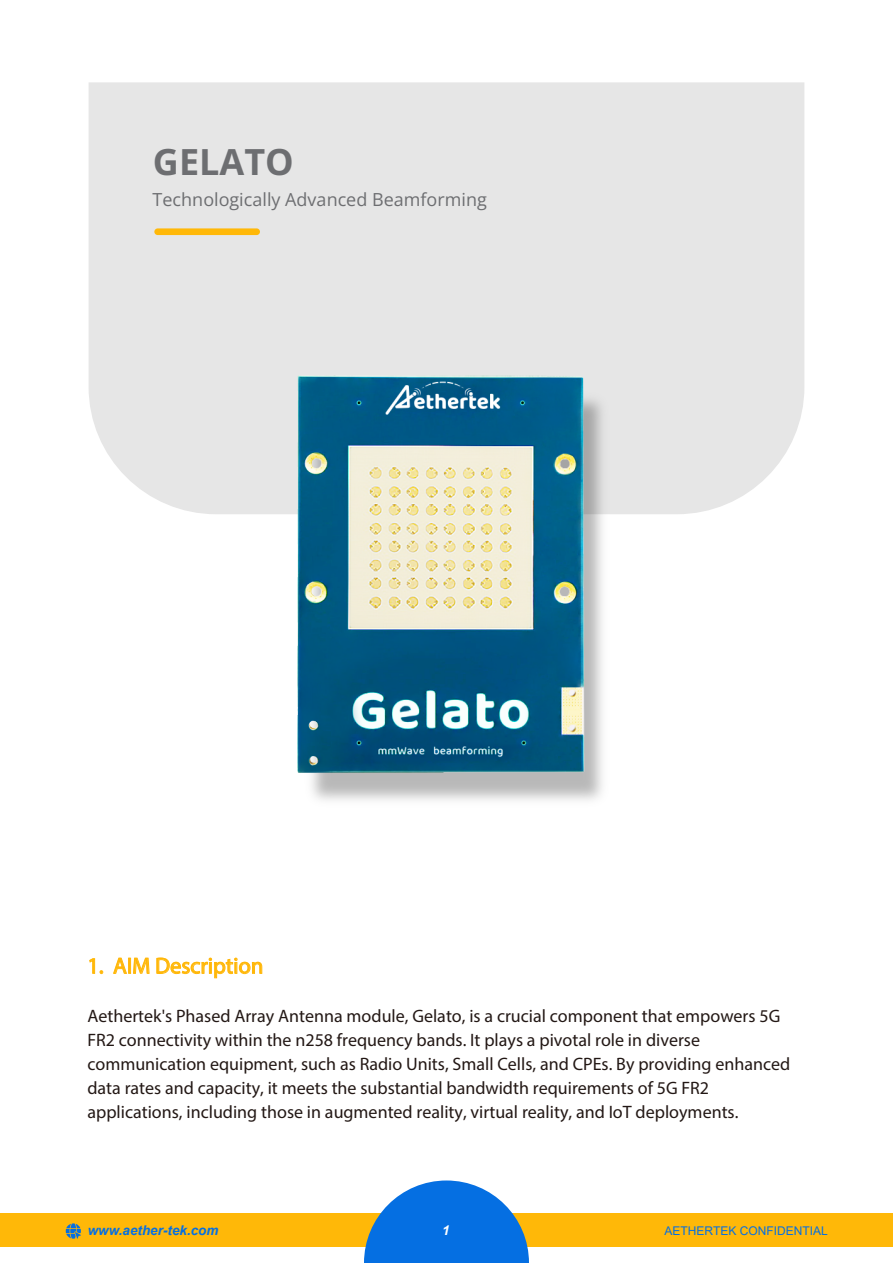
<style>
.page{position:relative;width:893px;height:1263px;background:#fff}
.page>*{position:absolute;margin:0;border:0;box-sizing:border-box;transform-origin:0 0}
.t1{font:700 36px "Open Sans";color:#6d6e71}
.t2{font:22.5px "Myriad Pro";color:#ffb708}
.t3{font:18px/24px "Myriad Pro";color:#231815}
.t4{font:18px "Open Sans";color:#6d6e71}
.t5{font:italic 700 13.5px "Arial";color:#056fe2}
.t6{font:italic 700 13.5px "Arial";color:#fff}
.t7{font:12px "Arial";color:#056fe2}
.s1{color:#ffb808}
</style>
<div class="page">
<div style="left:89px;top:82px;width:715px;height:432px;background:#e6e6e6"></div>
<div style="left:154px;top:228px;width:106px;height:7px;background:#ffb808;border-radius:3px"></div>
<svg style="left:89px;top:958px;width:14px;height:16px"></svg>
<svg style="left:113px;top:957px;width:14px;height:17px"></svg>
<div style="left:128px;top:958px;width:3px;height:15px;border:1px solid #ffb708"></div>
<svg style="left:133px;top:957px;width:16px;height:17px"></svg>
<svg style="left:156px;top:958px;width:106px;height:21px"></svg>
<div style="left:0;top:1213px;width:893px;height:34px;background:#ffb808"></div>
<svg style="left:364px;top:1180px;width:165px;height:83px"></svg>
<svg style="left:66px;top:1223px;width:15px;height:16px"></svg>
<img style="left:263px;top:350px;width:387px;height:451px">
<img style="left:297px;top:376px;width:288px;height:396px">
<h1 class="t1" style="left:153px;top:138px;width:142px">GELATO</h1>
<p class="t4" style="left:153px;top:187px;width:336px">Technologically Advanced Beamforming</p>
<p class="t2" style="left:87px;top:952px;width:177px"><span class="s1">1.</span> AIM Description</p>
<p class="t3" style="left:87px;top:1004px;width:704px">Aethertek's Phased Array Antenna module, Gelato, is a crucial component that empowers 5G FR2 connectivity within the n258 frequency bands. It plays a pivotal role in diverse communication equipment, such as Radio Units, Small Cells, and CPEs. By providing enhanced data rates and capacity, it meets the substantial bandwidth requirements of 5G FR2 applications, including those in augmented reality, virtual reality, and IoT deployments.</p>
<p class="t5" style="left:88px;top:1221px;width:132px">www.aether-tek.com</p>
<p class="t6" style="left:442px;top:1221px;width:9px">1</p>
<p class="t7" style="left:665px;top:1222px;width:165px">AETHERTEK CONFIDENTIAL</p>
</div>
